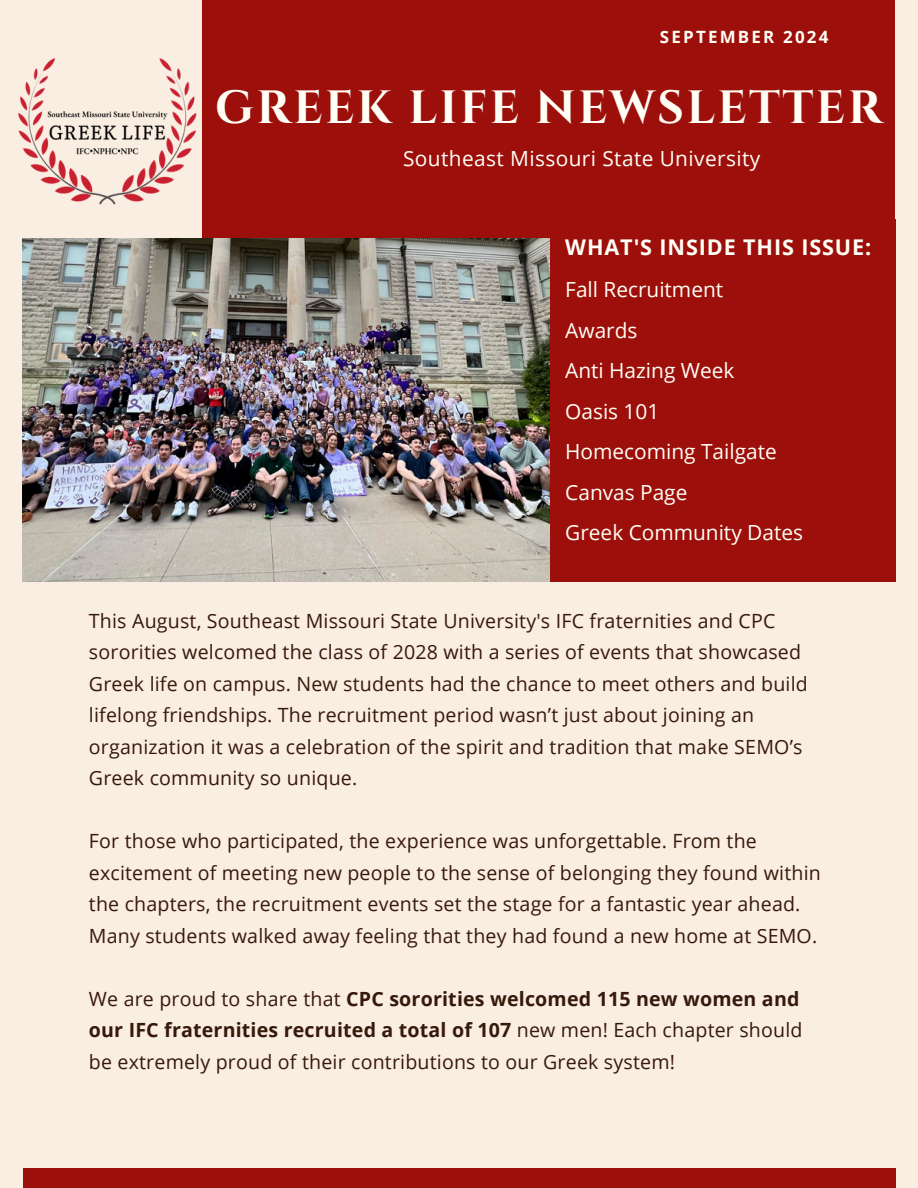
<style>
.page{position:relative;width:918px;height:1188px;background:#faede1}
.page>*{position:absolute;margin:0;border:0;box-sizing:border-box;transform-origin:0 0}
.t1{font:700 46.5px "Cinzel";letter-spacing:.05em;color:#fffff6}
.t2{font:700 21.6px "Open Sans";letter-spacing:.04em;color:#fffff6}
.t3{font:20.85px/40.5px "Open Sans";color:#fffff6}
.t4{font:20.85px "Open Sans";letter-spacing:.02em;color:#fffff6}
.t5{font:19.65px/31.5px "Open Sans";letter-spacing:.01em;color:#37190b}
.t6{font:700 16.95px "Open Sans";letter-spacing:.13em;color:#fffff6}
.s1{font-weight:700}
</style>
<div class="page">
<div style="left:202px;top:0;width:693px;height:238px;background:#9d0f0b"></div>
<div style="left:23px;top:1168px;width:873px;height:20px;background:#9d0f0b"></div>
<div style="left:549px;top:219px;width:346px;height:362px;background:#9d0f0b"></div>
<img style="left:23px;top:238px;width:526px;height:343px">
<img style="left:18px;top:58px;width:179px;height:147px">
<p class="t6" style="left:660px;top:25px;width:170px">SEPTEMBER 2024</p>
<p class="t1" style="left:215px;top:78px;width:669px">GREEK LIFE NEWSLETTER</p>
<h1 class="t4" style="left:403px;top:143px;width:359px">Southeast Missouri State University</h1>
<h2 class="t2" style="left:565px;top:232px;width:308px">WHAT'S INSIDE THIS ISSUE:</h2>
<h3 class="t3" style="left:565px;top:269px;width:239px">Fall Recruitment<br>Awards<br>Anti Hazing Week<br>Oasis 101<br>Homecoming Tailgate<br>Canvas Page<br>Greek Community Dates</h3>
<h3 class="t5" style="left:89px;top:604px;width:720px">This August, Southeast Missouri State University's IFC fraternities and CPC sororities welcomed the class of 2028 with a series of events that showcased Greek life on campus. New students had the chance to meet others and build lifelong friendships. The recruitment period wasn’t just about joining an organization it was a celebration of the spirit and tradition that make SEMO’s Greek community so unique.</h3>
<h3 class="t5" style="left:89px;top:825px;width:733px">For those who participated, the experience was unforgettable. From the excitement of meeting new people to the sense of belonging they found within the chapters, the recruitment events set the stage for a fantastic year ahead.<br>Many students walked away feeling that they had found a new home at SEMO.</h3>
<h3 class="t5" style="left:89px;top:982px;width:715px">We are proud to share that <span class="s1">CPC sororities welcomed 115 new women and our IFC fraternities recruited a total of 107</span> new men! Each chapter should be extremely proud of their contributions to our Greek system!</h3>
</div>
